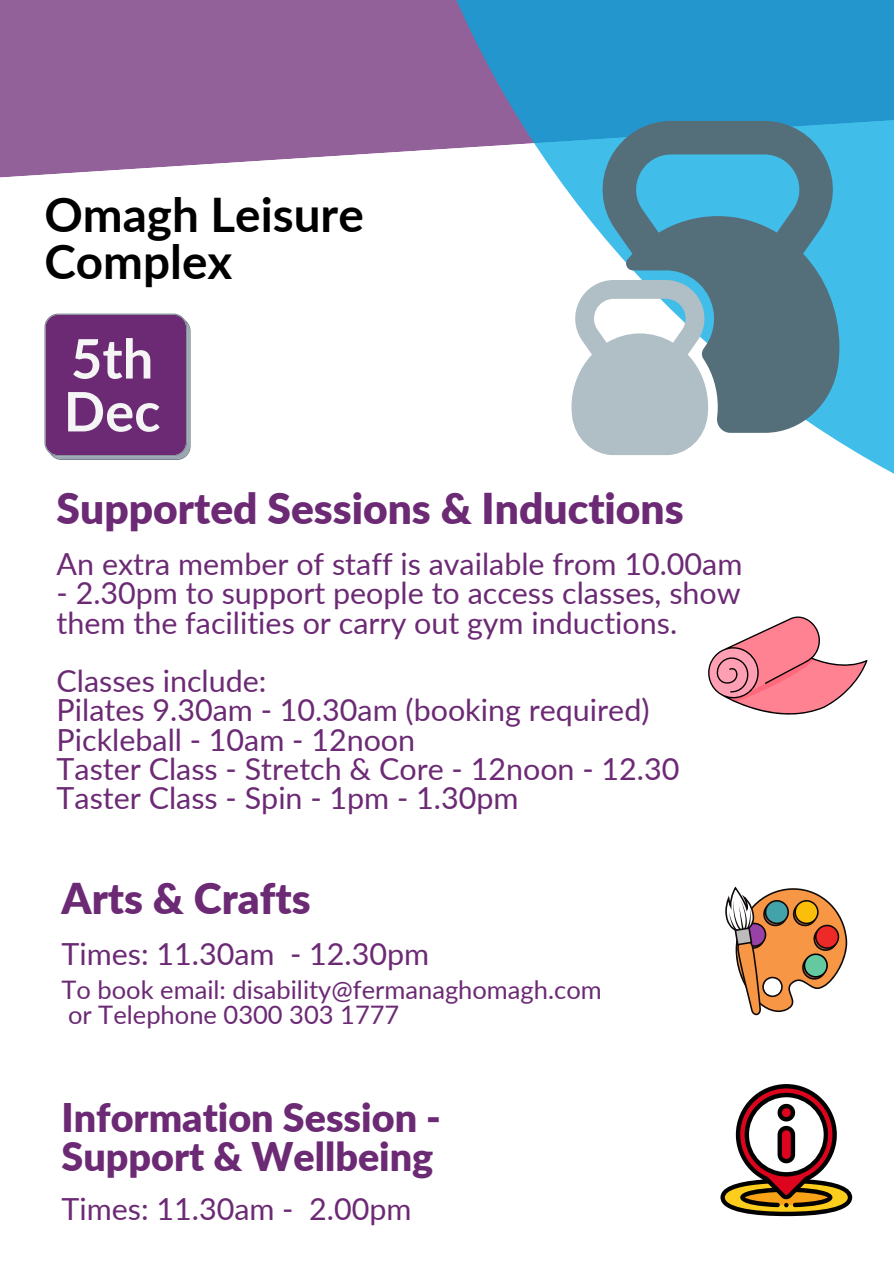
<style>
.page{position:relative;width:894px;height:1264px;background:#fff}
.page>*{position:absolute;margin:0;border:0;box-sizing:border-box;transform-origin:0 0}
.t1{font:700 54.45px/52.8px "Lato";color:#f5f5f5}
.t2{font:700 47.55px/46.7px "Lato";color:#000}
.t3{font:900 42.45px "Lato";color:#6c2a75}
.t4{font:900 39.45px/38.2px "Lato";color:#6c2a75}
.t5{font:30.45px/29.2px "Lato";color:#6c2a75}
.t6{font:25.5px "Lato";color:#6c2a75}
</style>
<div class="page">
<svg style="left:0;top:0;width:373px;height:178px;fill:#926199"></svg>
<svg style="left:373px;top:0;width:520px;height:473px"></svg>
<svg style="left:44px;top:313px;width:146px;height:147px"></svg>
<svg style="left:598px;top:121px;width:241px;height:312px;fill:#546e7a"></svg>
<svg style="left:571px;top:280px;width:137px;height:175px"></svg>
<svg style="left:708px;top:616px;width:159px;height:99px"></svg>
<svg style="left:720px;top:1084px;width:131px;height:132px"></svg>
<svg style="left:725px;top:886px;width:122px;height:130px"></svg>
<h2 class="t2" style="left:44px;top:190px;width:321px">Omagh Leisure<br>Complex</h2>
<h1 class="t1" style="left:64px;top:331px;width:98px">5th<br>Dec</h1>
<h3 class="t3" style="left:57px;top:482px;width:628px">Supported Sessions &amp; Inductions</h3>
<h3 class="t5" style="left:57px;top:548px;width:687px">An extra member of staff is available from 10.00am</h3>
<h3 class="t5" style="left:57px;top:578px;width:685px">- 2.30pm to support people to access classes, show them the facilities or carry out gym inductions.</h3>
<h4 class="t5" style="left:57px;top:665px;width:624px">Classes include:<br>Pilates 9.30am - 10.30am (booking required)<br>Pickleball - 10am - 12noon<br>Taster Class - Stretch &amp; Core - 12noon - 12.30<br>Taster Class - Spin - 1pm - 1.30pm</h4>
<h4 class="t3" style="left:61px;top:872px;width:250px">Arts &amp; Crafts</h4>
<p class="t5" style="left:61px;top:938px;width:369px">Times: 11.30am - 12.30pm</p>
<p class="t6" style="left:61px;top:974px;width:541px">To book email: disability@fermanaghomagh.com</p>
<p class="t6" style="left:68px;top:998px;width:333px">or Telephone 0300 303 1777</p>
<h4 class="t4" style="left:61px;top:1097px;width:381px">Information Session -<br>Support &amp; Wellbeing</h4>
<p class="t5" style="left:61px;top:1193px;width:351px">Times: 11.30am - 2.00pm</p>
</div>
